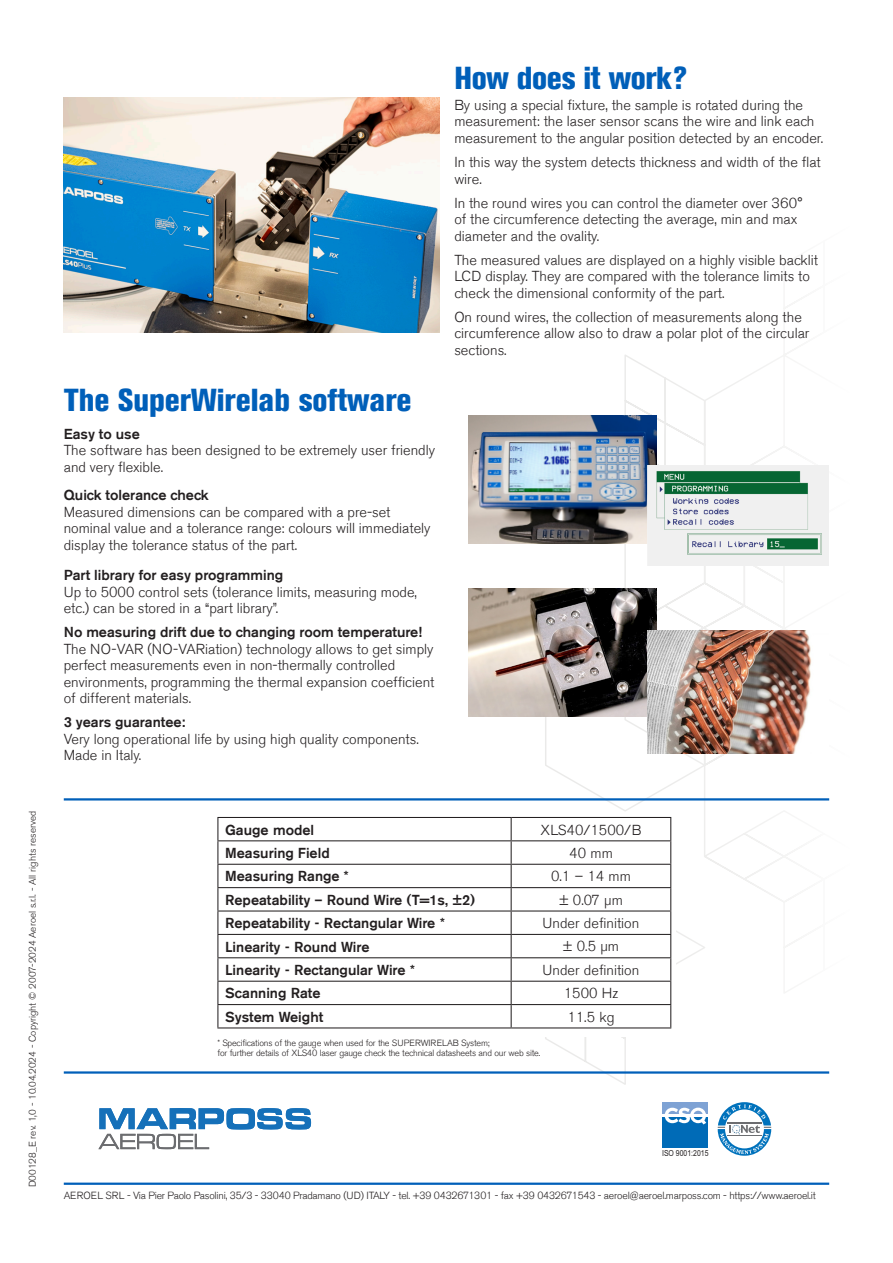
<style>
.page{position:relative;width:893px;height:1263px;background:#fff}
.page>*{position:absolute;margin:0;border:0;box-sizing:border-box;transform-origin:0 0}
.t1{font:800 condensed 31.5px "Akzidenz Grotesk BE";color:#005fb9}
.Normale{font:300 14.4px/16.5px "Akzidenz Grotesk BE";color:#231f20}
.Normale-2{font:500 14.4px "Akzidenz Grotesk BE";color:#231f20}
.Intestazione{font:500 14.4px "Akzidenz Grotesk BE";color:#231f20}
.t2{font:300 10.35px "Akzidenz Grotesk BE";letter-spacing:-.02em;color:#231f20}
.t3{font:300 9.75px "Akzidenz Grotesk BE";color:#231f20}
.Normale-3{font:300 9px "Akzidenz Grotesk BE";letter-spacing:-.02em;color:#231f20}
.t4{font:8.4px "Arial Narrow";color:#231f20}
.s1{font-weight:500}
</style>
<div class="page">
<svg style="left:543px;top:262px;width:287px;height:823px"></svg>
<hr style="left:64px;top:798px;width:765px;height:2px;background:#005fb9">
<div style="left:217px;top:817px;width:459px;height:220px;background:#fff"></div>
<hr style="left:217px;top:817px;width:294px;height:1px;background:#231f20">
<hr style="left:511px;top:817px;width:160px;height:1px;background:#231f20">
<hr style="left:217px;top:840px;width:294px;height:1px;background:#231f20">
<hr style="left:511px;top:840px;width:160px;height:1px;background:#231f20">
<hr style="left:217px;top:864px;width:294px;height:1px;background:#231f20">
<hr style="left:511px;top:864px;width:160px;height:1px;background:#231f20">
<hr style="left:217px;top:887px;width:294px;height:1px;background:#231f20">
<hr style="left:511px;top:887px;width:160px;height:1px;background:#231f20">
<hr style="left:217px;top:910px;width:294px;height:1px;background:#231f20">
<hr style="left:511px;top:910px;width:160px;height:1px;background:#231f20">
<hr style="left:217px;top:934px;width:294px;height:1px;background:#231f20">
<hr style="left:511px;top:934px;width:160px;height:1px;background:#231f20">
<hr style="left:217px;top:957px;width:294px;height:1px;background:#231f20">
<hr style="left:511px;top:957px;width:160px;height:1px;background:#231f20">
<hr style="left:217px;top:981px;width:294px;height:1px;background:#231f20">
<hr style="left:511px;top:981px;width:160px;height:1px;background:#231f20">
<hr style="left:217px;top:1004px;width:294px;height:1px;background:#231f20">
<svg style="left:217px;top:818px;width:1px;height:209px"></svg>
<hr style="left:511px;top:1004px;width:160px;height:1px;background:#231f20">
<svg style="left:511px;top:818px;width:1px;height:209px"></svg>
<svg style="left:670px;top:818px;width:1px;height:209px"></svg>
<hr style="left:217px;top:1027px;width:294px;height:1px;background:#231f20">
<hr style="left:511px;top:1027px;width:160px;height:1px;background:#231f20">
<div style="left:663px;top:1102px;width:45px;height:46px;background:#006bb7"></div>
<div style="left:663px;top:1102px;width:45px;height:12px;background:#7ea2d4"></div>
<svg style="left:665px;top:1107px;width:41px;height:18px"></svg>
<hr style="left:663px;top:1114px;width:45px;height:2px;background:#fff">
<svg style="left:718px;top:1102px;width:53px;height:53px"></svg>
<hr style="left:64px;top:1071px;width:765px;height:3px;background:#005fb9">
<hr style="left:64px;top:1182px;width:765px;height:3px;background:#005fb9">
<svg style="left:98px;top:1108px;width:213px;height:41px"></svg>
<img style="left:64px;top:98px;width:376px;height:235px">
<img style="left:468px;top:589px;width:189px;height:127px">
<img style="left:468px;top:416px;width:189px;height:127px">
<img style="left:647px;top:630px;width:181px;height:123px">
<img style="left:647px;top:465px;width:181px;height:100px">
<p class="t3" style="left:27px;top:1187px;width:378px;rotate:-90deg">D00128_E rev. 1,0 - 10.04.2024 - Copyright © 2007-2024 Aeroel s.r.l. - All rights reserved</p>
<p class="t1" style="left:64px;top:382px;width:349px">The SuperWirelab software</p>
<p class="Normale" style="left:64px;top:426px;width:373px"><span class="s1">Easy to use<br></span>The software has been designed to be extremely user friendly and very flexible.</p>
<p class="Normale" style="left:64px;top:487px;width:368px"><span class="s1">Quick tolerance check<br></span>Measured dimensions can be compared with a pre-set nominal value and a tolerance range: colours will immediately display the tolerance status of the part.</p>
<p class="Normale-2" style="left:64px;top:566px;width:221px">Part library for easy programming</p>
<p class="Normale" style="left:64px;top:584px;width:355px">Up to 5000 control sets (tolerance limits, measuring mode, etc.) can be stored in a “part library”.</p>
<p class="Normale-2" style="left:64px;top:623px;width:360px">No measuring drift due to changing room temperature!</p>
<p class="Normale" style="left:64px;top:641px;width:372px">The NO-VAR (NO-VARiation) technology allows to get simply perfect measurements even in non-thermally controlled environments, programming the thermal expansion coefficient of different materials.</p>
<p class="Normale-2" style="left:64px;top:713px;width:123px">3 years guarantee:</p>
<p class="Normale" style="left:64px;top:731px;width:356px">Very long operational life by using high quality components.<br>Made in Italy.</p>
<p class="t1" style="left:454px;top:60px;width:235px">How does it work?</p>
<p class="Normale" style="left:454px;top:97px;width:370px">By using a special fixture, the sample is rotated during the measurement: the laser sensor scans the wire and link each measurement to the angular position detected by an encoder.</p>
<p class="Normale" style="left:454px;top:154px;width:368px">In this way the system detects thickness and width of the flat wire.</p>
<p class="Normale" style="left:454px;top:195px;width:350px">In the round wires you can control the diameter over 360° of the circumference detecting the average, min and max diameter and the ovality.</p>
<p class="Normale" style="left:454px;top:252px;width:365px">The measured values are displayed on a highly visible backlit<br>LCD display. They are compared with the tolerance limits to check the dimensional conformity of the part.</p>
<p class="Normale" style="left:454px;top:309px;width:357px">On round wires, the collection of measurements along the circumference allow also to draw a polar plot of the circular sections.</p>
<p class="Normale-2" style="left:225px;top:821px;width:91px">Gauge model</p>
<p class="Normale" style="left:541px;top:821px;width:102px">XLS40/1500/B</p>
<p class="Intestazione" style="left:225px;top:844px;width:106px">Measuring Field</p>
<p class="Normale" style="left:569px;top:845px;width:45px">40 mm</p>
<p class="Intestazione" style="left:225px;top:867px;width:125px">Measuring Range *</p>
<p class="Normale" style="left:551px;top:868px;width:81px">0.1 – 14 mm</p>
<p class="Normale-2" style="left:225px;top:891px;width:252px">Repeatability – Round Wire (T=1s, ±2)</p>
<p class="Normale" style="left:559px;top:892px;width:65px">± 0.07 µm</p>
<p class="Normale-2" style="left:225px;top:914px;width:221px">Repeatability - Rectangular Wire *</p>
<p class="Normale" style="left:543px;top:915px;width:98px">Under definition</p>
<p class="Normale-2" style="left:225px;top:938px;width:146px">Linearity - Round Wire</p>
<p class="Normale" style="left:563px;top:938px;width:58px">± 0.5 µm</p>
<p class="Normale-2" style="left:225px;top:961px;width:192px">Linearity - Rectangular Wire *</p>
<p class="Normale" style="left:543px;top:962px;width:98px">Under definition</p>
<p class="Normale-2" style="left:225px;top:984px;width:97px">Scanning Rate</p>
<p class="Normale" style="left:564px;top:985px;width:56px">1500 Hz</p>
<p class="Normale-2" style="left:225px;top:1008px;width:100px">System Weight</p>
<p class="Normale" style="left:567px;top:1009px;width:49px">11.5 kg</p>
<p class="Normale-3" style="left:217px;top:1037px;width:274px">* Specifications of the gauge when used for the SUPERWIRELAB System;</p>
<p class="Normale-3" style="left:217px;top:1048px;width:324px">for further details of XLS40 laser gauge check the technical datasheets and our web site.</p>
<p class="t4" style="left:662px;top:1148px;width:48px">ISO 9001:2015</p>
<p class="t2" style="left:64px;top:1190px;width:753px">AEROEL SRL - Via Pier Paolo Pasolini, 35/3 - 33040 Pradamano (UD) ITALY - tel. +39 0432671301 - fax +39 0432671543 - aeroel@aeroel.marposs.com - https://www.aeroel.it</p>
</div>
